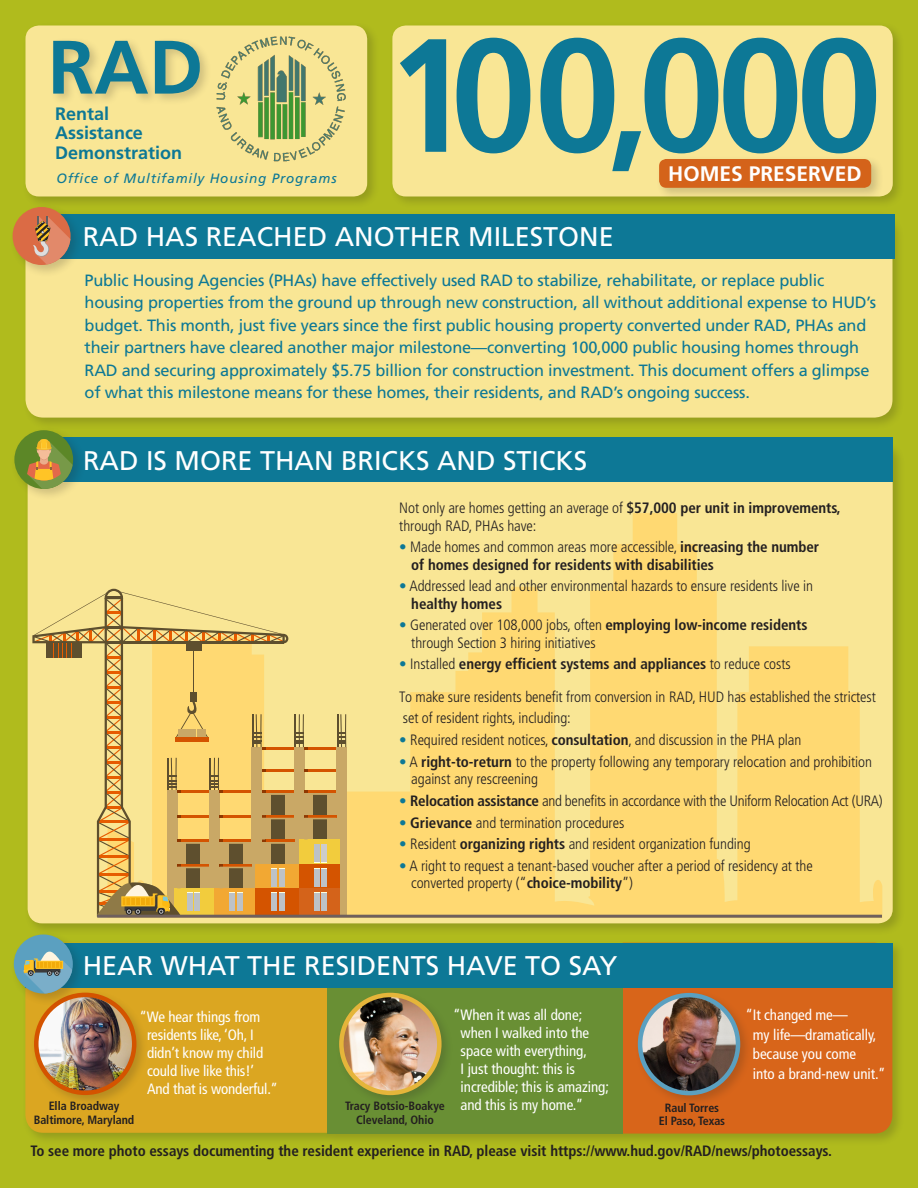
<style>
.page{position:relative;width:918px;height:1188px;background:#b0bb1d}
.page>*{position:absolute;margin:0;border:0;box-sizing:border-box;transform-origin:0 0}
.t1{font:700 condensed 161.25px "Frutiger LT Std";letter-spacing:-.05em;color:#0d7896;scale:1.04 1}
.t2{font:700 75.6px "Frutiger LT Std";color:#0d7896}
.t3{font:27px "Frutiger LT Std";color:#fff}
.t4{font:700 21px "Frutiger LT Std";color:#fff}
.t5{font:700 18px/19.5px "Frutiger LT Std";color:#0d7896}
.t6{font:16.35px/22.5px "Frutiger LT Std";letter-spacing:-.015em;color:#0d7896}
.t7{font:300 condensed 15px/17.2px "Frutiger LT Std";letter-spacing:-.005em;color:#231f20}
.t8{font:condensed 15px/18px "Frutiger LT Std";letter-spacing:-.005em;color:#fff}
.t9{font:700 condensed 15px/17.2px "Frutiger LT Std";letter-spacing:-.005em;color:#231f20}
.t10{font:italic 13.5px "Frutiger LT Std";letter-spacing:.06em;color:#0d7896}
.t11{font:700 condensed 12px/13.5px "Frutiger LT Std";letter-spacing:-.005em;color:#231f20;text-align:center}
.s1{font-weight:700}
.s2{font-weight:300;color:#0d7896}
.s3{font-weight:300}
.s4{color:#0d7896}
</style>
<div class="page">
<div style="left:388px;top:22px;width:518px;height:187px;background:#231f20;opacity:.2"></div>
<div style="left:392px;top:26px;width:501px;height:170px;background:#f9e695;border-radius:14px"></div>
<div style="left:22px;top:22px;width:358px;height:187px;background:#231f20;opacity:.2"></div>
<div style="left:26px;top:26px;width:341px;height:170px;background:#f9e695;border-radius:14px"></div>
<img style="left:216px;top:36px;width:130px;height:126px">
<div style="left:50px;top:37px;width:162px;height:69px;background:#231f20;opacity:.2"></div>
<div style="left:22px;top:210px;width:883px;height:220px;background:#231f20;opacity:.2"></div>
<div style="left:26px;top:214px;width:866px;height:204px;background:#f9e695;border-radius:18px"></div>
<div style="left:21px;top:939px;width:884px;height:208px;background:#231f20;opacity:.2"></div>
<div style="left:25px;top:988px;width:302px;height:145px;background:#dba621"></div>
<div style="left:623px;top:988px;width:269px;height:146px;background:#d8651a"></div>
<div style="left:327px;top:943px;width:296px;height:191px;background:#698f34"></div>
<div style="left:25px;top:943px;width:867px;height:45px;background:#0d7896"></div>
<div style="left:336px;top:990px;width:118px;height:118px;background:#231f20;opacity:.2"></div>
<img style="left:341px;top:995px;width:98px;height:98px;border-radius:49px">
<div style="left:339px;top:993px;width:103px;height:102px;border:4px solid #e5b53a;border-radius:50%"></div>
<div style="left:635px;top:990px;width:118px;height:118px;background:#231f20;opacity:.2"></div>
<img style="left:640px;top:995px;width:98px;height:98px;border-radius:49px">
<div style="left:638px;top:993px;width:102px;height:102px;border:4px solid #5ba0c0;border-radius:50%"></div>
<div style="left:31px;top:989px;width:118px;height:119px;background:#231f20;opacity:.2"></div>
<img style="left:36px;top:995px;width:98px;height:98px;border-radius:49px">
<div style="left:34px;top:993px;width:102px;height:102px;border:4px solid #d45400;border-radius:50%"></div>
<div style="left:10px;top:931px;width:75px;height:75px;background:#231f20;opacity:.2"></div>
<div style="left:14px;top:934px;width:59px;height:60px;background:#5ba0c0;border-radius:50%"></div>
<svg style="left:24px;top:951px;width:48px;height:43px"></svg>
<div style="left:24px;top:440px;width:881px;height:496px;background:#231f20;opacity:.2"></div>
<div style="left:28px;top:443px;width:865px;height:480px;background:#f9e695;border-radius:15px"></div>
<svg style="left:112px;top:513px;width:770px;height:402px;fill:#ffd972"></svg>
<div style="left:336px;top:747px;width:11px;height:44px;background:#c9a866"></div>
<div style="left:336px;top:791px;width:11px;height:51px;background:#c9a866"></div>
<div style="left:336px;top:842px;width:11px;height:74px;background:#c9a866"></div>
<div style="left:26px;top:437px;width:867px;height:45px;background:#0d7896"></div>
<div style="left:11px;top:426px;width:75px;height:76px;background:#231f20;opacity:.2"></div>
<div style="left:14px;top:430px;width:59px;height:59px;background:#5c8727;border-radius:50%"></div>
<svg style="left:27px;top:439px;width:46px;height:50px"></svg>
<svg style="left:32px;top:589px;width:314px;height:328px"></svg>
<div style="left:24px;top:214px;width:871px;height:45px;background:#0d7896"></div>
<div style="left:9px;top:203px;width:74px;height:74px;background:#231f20;opacity:.2"></div>
<div style="left:13px;top:207px;width:58px;height:58px;background:#db6b45;border-radius:50%"></div>
<svg style="left:33px;top:216px;width:37px;height:49px"></svg>
<div style="left:656px;top:155px;width:228px;height:46px;background:#231f20;opacity:.2"></div>
<div style="left:659px;top:159px;width:212px;height:29px;background:#d4631a;border-radius:7px"></div>
<hr style="left:97px;top:915px;width:785px;height:3px;background:#6f605d">
<p class="t2" style="left:48px;top:23px;width:157px">RAD</p>
<p class="t5" style="left:55px;top:104px;width:129px">Rental<br>Assistance<br>Demonstration</p>
<p class="t10" style="left:56px;top:170px;width:282px">Office of Multifamily Housing Programs</p>
<p class="t1" style="left:386px;top:0;width:479px">100,000</p>
<p class="t4" style="left:668px;top:162px;width:195px">HOMES PRESERVED</p>
<p class="t3" style="left:83px;top:221px;width:533px">RAD HAS REACHED ANOTHER MILESTONE</p>
<p class="t6" style="left:85px;top:269px;width:793px">Public Housing Agencies (PHAs) have effectively used RAD to stabilize, rehabilitate, or replace public housing properties from the ground up through new construction, all without additional expense to HUD’s budget. This month, just five years since the first public housing property converted under RAD, PHAs and their partners have cleared another major milestone—converting 100,000 public housing homes through RAD and securing approximately $5.75 billion for construction investment. This document offers a glimpse of what this milestone means for these homes, their residents, and RAD’s ongoing success.</p>
<p class="t3" style="left:83px;top:444px;width:506px">RAD IS MORE THAN BRICKS AND STICKS</p>
<p class="t7" style="left:399px;top:500px;width:443px">Not only are homes getting an average of <span class="s1">$57,000 per unit in improvements, </span>through RAD, PHAs have:</p>
<p class="t9" style="left:411px;top:539px;width:409px;text-indent:-12px"><span class="s2">•</span> <span class="s3">Made homes and common areas more accessible,</span> increasing the number of homes designed for residents with disabilities</p>
<p class="t7" style="left:411px;top:578px;width:403px;text-indent:-12px"><span class="s4">•</span> Addressed lead and other environmental hazards to ensure residents live in <span class="s1">healthy homes</span></p>
<p class="t7" style="left:411px;top:617px;width:398px;text-indent:-12px"><span class="s4">•</span> Generated over 108,000 jobs, often <span class="s1">employing low-income residents </span>through Section 3 hiring initiatives</p>
<p class="t9" style="left:399px;top:656px;width:393px"><span class="s2">•</span> <span class="s3">Installed</span> energy efficient systems and appliances <span class="s3">to reduce costs</span></p>
<p class="t7" style="left:399px;top:688px;width:478px">To make sure residents benefit from conversion in RAD, HUD has established the strictest</p>
<p class="t7" style="left:403px;top:710px;width:170px">set of resident rights, including:</p>
<p class="t7" style="left:399px;top:732px;width:404px"><span class="s4">•</span> Required resident notices, <span class="s1">consultation</span>, and discussion in the PHA plan</p>
<p class="t7" style="left:411px;top:753px;width:462px;text-indent:-12px"><span class="s4">•</span> A <span class="s1">right-to-return</span> to the property following any temporary relocation and prohibition against any rescreening</p>
<p class="t7" style="left:399px;top:792px;width:485px"><span class="s4">•</span> <span class="s1">Relocation assistance</span> and benefits in accordance with the Uniform Relocation Act (URA)</p>
<p class="t7" style="left:399px;top:814px;width:227px"><span class="s4">•</span> <span class="s1">Grievance</span> and termination procedures</p>
<p class="t7" style="left:399px;top:836px;width:353px"><span class="s4">•</span> Resident <span class="s1">organizing rights</span> and resident organization funding</p>
<p class="t7" style="left:411px;top:858px;width:403px;text-indent:-12px"><span class="s4">•</span> A right to request a tenant-based voucher after a period of residency at the converted property (“<span class="s1">choice-mobility</span>”)</p>
<p class="t3" style="left:83px;top:950px;width:536px">HEAR WHAT THE RESIDENTS HAVE TO SAY</p>
<p class="t8" style="left:147px;top:1007px;width:132px;text-indent:-8px">“We hear things from residents like, ‘Oh, I didn’t know my child could live like this!’<br>And that is wonderful.”</p>
<p class="t8" style="left:753px;top:1005px;width:134px;line-height:19.5px;text-indent:-8px">“It changed me—<br>my life—dramatically, because you come<br>into a brand-new unit.”</p>
<p class="t8" style="left:461px;top:1006px;width:150px;text-indent:-8px">“When it was all done; when I walked into the space with everything,<br>I just thought: this is incredible; this is amazing; and this is my home.”</p>
<p class="t11" style="left:34px;top:1099px;width:102px">Ella Broadway<br>Baltimore, Maryland</p>
<p class="t11" style="left:659px;top:1101px;width:68px">Raul Torres<br>El Paso, Texas</p>
<p class="t11" style="left:345px;top:1099px;width:101px">Tracy Botsio-Boakye<br>Cleveland, Ohio</p>
<p class="t9" style="left:31px;top:1142px;width:803px">To see more photo essays documenting the resident experience in RAD, please visit https://www.hud.gov/RAD/news/photoessays.</p>
</div>
